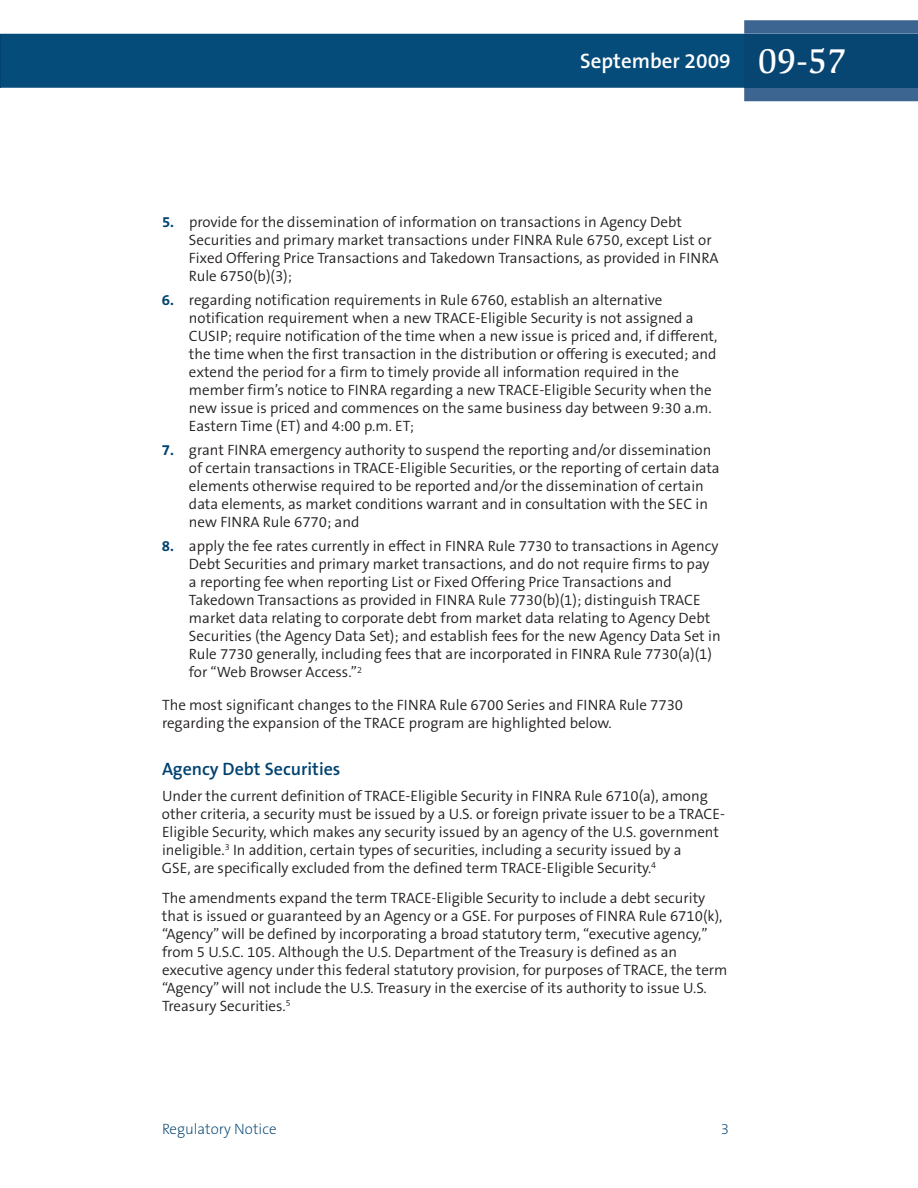
<style>
.page{position:relative;width:918px;height:1188px;background:#fff}
.page>*{position:absolute;margin:0;border:0;box-sizing:border-box;transform-origin:0 0}
.t1{font:600 21px "The Sans B6";color:#fff}
.t2{font:600 18px "The Sans B6";color:#004270}
.t3{font:300 15px/18px "The Sans B4";color:#231f20}
.t4{font:200 15px "The Sans B2";color:#004270}
.s1{font-family:"Slimbach LT";font-weight:500;font-size:36px}
.s2{font-family:"The Sans B7";font-weight:700;color:#004270}
</style>
<div class="page">
<div style="left:1px;top:34px;width:743px;height:54px;background:#064c7a"></div>
<svg style="left:744px;top:20px;width:174px;height:81px;background:#3f6893"></svg>
<div style="left:744px;top:34px;width:174px;height:54px;background:#074573"></div>
<hr style="left:0;top:34px;width:1px;height:54px;background:#034371">
<h1 class="t1" style="left:580px;top:50px;width:268px">September 2009 <span class="s1">09-57</span></h1>
<p class="t3" style="left:189px;top:214px;width:531px;text-indent:-27px"><span class="s2">5.</span> provide for the dissemination of information on transactions in Agency Debt Securities and primary market transactions under FINRA Rule 6750, except List or Fixed Offering Price Transactions and Takedown Transactions, as provided in FINRA Rule 6750(b)(3);</p>
<p class="t3" style="left:189px;top:292px;width:530px;text-indent:-27px"><span class="s2">6.</span> regarding notification requirements in Rule 6760, establish an alternative notification requirement when a new TRACE-Eligible Security is not assigned a CUSIP; require notification of the time when a new issue is priced and, if different, the time when the first transaction in the distribution or offering is executed; and extend the period for a firm to timely provide all information required in the member firm’s notice to FINRA regarding a new TRACE-Eligible Security when the new issue is priced and commences on the same business day between 9:30 a.m.<br>Eastern Time (ET) and 4:00 p.m. ET;</p>
<p class="t3" style="left:189px;top:442px;width:532px;text-indent:-27px"><span class="s2">7.</span> grant FINRA emergency authority to suspend the reporting and/or dissemination of certain transactions in TRACE-Eligible Securities, or the reporting of certain data elements otherwise required to be reported and/or the dissemination of certain data elements, as market conditions warrant and in consultation with the SEC in new FINRA Rule 6770; and</p>
<p class="t3" style="left:189px;top:538px;width:533px;text-indent:-27px"><span class="s2">8.</span> apply the fee rates currently in effect in FINRA Rule 7730 to transactions in Agency Debt Securities and primary market transactions, and do not require firms to pay a reporting fee when reporting List or Fixed Offering Price Transactions and Takedown Transactions as provided in FINRA Rule 7730(b)(1); distinguish TRACE market data relating to corporate debt from market data relating to Agency Debt Securities (the Agency Data Set); and establish fees for the new Agency Data Set in Rule 7730 generally, including fees that are incorporated in FINRA Rule 7730(a)(1) for “Web Browser Access.”<sup>2</sup></p>
<p class="t3" style="left:162px;top:697px;width:523px">The most significant changes to the FINRA Rule 6700 Series and FINRA Rule 7730 regarding the expansion of the TRACE program are highlighted below.</p>
<p class="t2" style="left:162px;top:760px;width:180px">Agency Debt Securities</p>
<p class="t3" style="left:162px;top:787px;width:564px">Under the current definition of TRACE-Eligible Security in FINRA Rule 6710(a), among other criteria, a security must be issued by a U.S. or foreign private issuer to be a TRACE-Eligible Security, which makes any security issued by an agency of the U.S. government ineligible.<sup>3</sup> In addition, certain types of securities, including a security issued by a<br>GSE, are specifically excluded from the defined term TRACE-Eligible Security.<sup>4</sup></p>
<p class="t3" style="left:162px;top:889px;width:567px">The amendments expand the term TRACE-Eligible Security to include a debt security that is issued or guaranteed by an Agency or a GSE. For purposes of FINRA Rule 6710(k), “Agency”will be defined by incorporating a broad statutory term, “executive agency,” from 5 U.S.C. 105. Although the U.S. Department of the Treasury is defined as an executive agency under this federal statutory provision, for purposes of TRACE, the term “Agency”will not include the U.S. Treasury in the exercise of its authority to issue U.S.<br>Treasury Securities.<sup>5</sup></p>
<p class="t4" style="left:162px;top:1121px;width:116px">Regulatory Notice</p>
<p class="t4" style="left:721px;top:1121px;width:10px">3</p>
</div>
